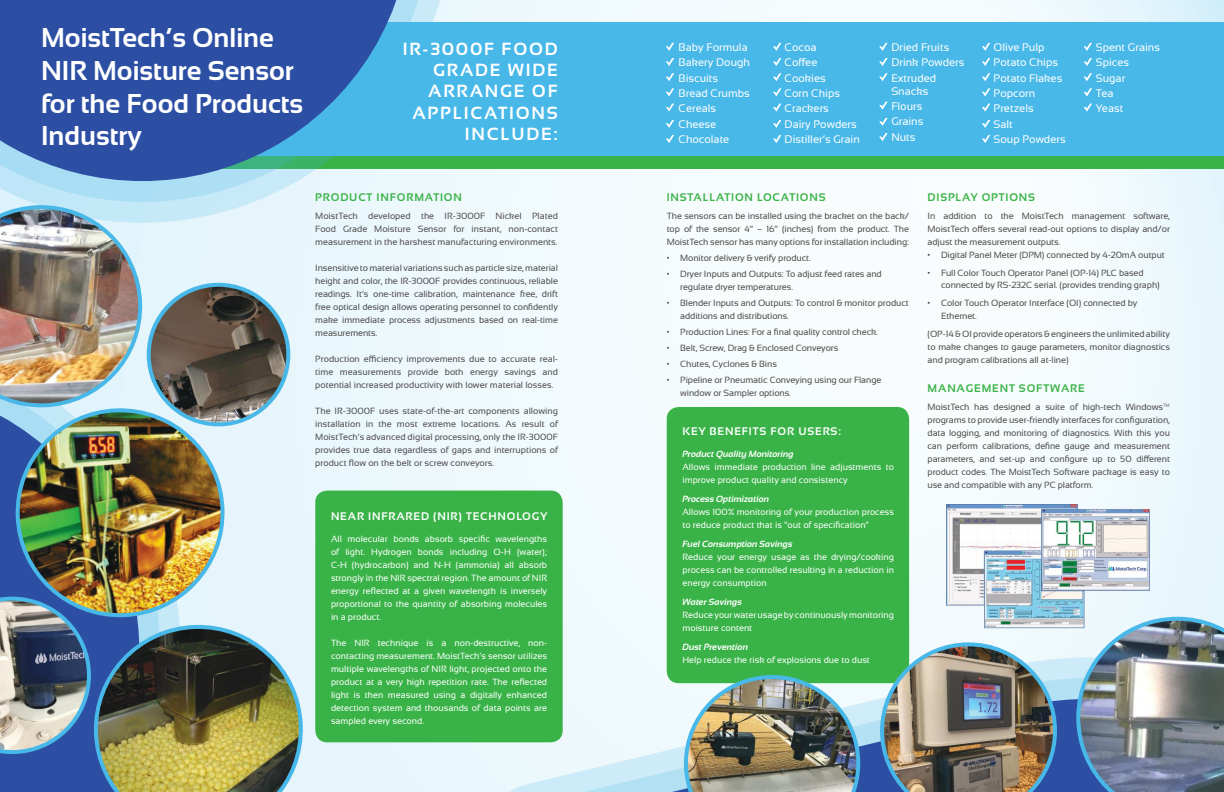
<style>
.page{position:relative;width:1224px;height:792px;background:#f2fafd}
.page>*{position:absolute;margin:0;border:0;box-sizing:border-box;transform-origin:0 0}
.t1{font:700 27.2px/32.6px "Sansation";color:#fff}
.t2{font:700 17.6px/21.1px "Sansation";letter-spacing:.1em;color:#fff;text-align:right}
.t3{font:11px/15.3px "Sansation";color:#fff}
.t4{font:700 11px "Sansation";letter-spacing:.075em;color:#39b347}
.t5{font:700 11px "Sansation";letter-spacing:.075em;color:#fff}
.t6{font:9px/13px "Sansation";letter-spacing:-.01em;color:#4e4b4c;text-align:justify}
.t7{font:9px/13px "Sansation";color:#fff;text-align:justify}
.t8{font:italic 700 9px "Sansation";color:#fff}
</style>
<div class="page">
<svg style="left:0;top:409px;width:16px;height:188px;background:#3357a8"></svg>
<div style="left:315px;top:491px;width:248px;height:251px;background:#39b347;border-radius:12px"></div>
<div style="left:154px;top:22px;width:1070px;height:141px;background:#48b8e8"></div>
<div style="left:104px;top:156px;width:1120px;height:13px;background:#39b347"></div>
<svg style="left:0;top:0;width:440px;height:223px;fill:#e6f5fc"></svg>
<svg style="left:0;top:0;width:432px;height:202px"></svg>
<svg style="left:0;top:0;width:411px;height:181px;fill:#2c4fa4"></svg>
<svg style="left:490px;top:676px;width:586px;height:116px"></svg>
<svg style="left:512px;top:697px;width:564px;height:95px"></svg>
<img style="left:16px;top:408px;width:208px;height:189px">
<img style="left:0;top:205px;width:142px;height:204px">
<img style="left:1076px;top:617px;width:148px;height:175px">
<img style="left:149px;top:285px;width:139px;height:138px">
<div style="left:147px;top:283px;width:143px;height:143px;border:4px solid #48b8e8;border-radius:50%"></div>
<img style="left:0;top:597px;width:303px;height:195px">
<img style="left:946px;top:505px;width:204px;height:125px">
<div style="left:667px;top:407px;width:242px;height:276px;background:#39b347;border-radius:12px"></div>
<img style="left:880px;top:642px;width:177px;height:150px">
<img style="left:684px;top:675px;width:176px;height:117px">
<svg style="left:666px;top:88px;width:8px;height:8px"></svg>
<svg style="left:666px;top:120px;width:8px;height:8px"></svg>
<svg style="left:666px;top:104px;width:8px;height:8px"></svg>
<svg style="left:666px;top:135px;width:8px;height:8px"></svg>
<svg style="left:666px;top:73px;width:8px;height:8px"></svg>
<svg style="left:666px;top:58px;width:8px;height:8px"></svg>
<svg style="left:666px;top:43px;width:8px;height:8px"></svg>
<svg style="left:773px;top:88px;width:8px;height:8px"></svg>
<svg style="left:773px;top:120px;width:8px;height:8px"></svg>
<svg style="left:773px;top:104px;width:8px;height:8px"></svg>
<svg style="left:773px;top:135px;width:8px;height:8px"></svg>
<svg style="left:773px;top:73px;width:8px;height:8px"></svg>
<svg style="left:773px;top:58px;width:8px;height:8px"></svg>
<svg style="left:773px;top:43px;width:8px;height:8px"></svg>
<svg style="left:879px;top:118px;width:9px;height:8px"></svg>
<svg style="left:879px;top:102px;width:9px;height:8px"></svg>
<svg style="left:879px;top:133px;width:9px;height:8px"></svg>
<svg style="left:879px;top:73px;width:9px;height:8px"></svg>
<svg style="left:879px;top:58px;width:9px;height:8px"></svg>
<svg style="left:879px;top:43px;width:9px;height:8px"></svg>
<svg style="left:982px;top:88px;width:8px;height:8px"></svg>
<svg style="left:982px;top:120px;width:8px;height:8px"></svg>
<svg style="left:982px;top:104px;width:8px;height:8px"></svg>
<svg style="left:982px;top:135px;width:8px;height:8px"></svg>
<svg style="left:982px;top:73px;width:8px;height:8px"></svg>
<svg style="left:982px;top:58px;width:8px;height:8px"></svg>
<svg style="left:982px;top:43px;width:8px;height:8px"></svg>
<svg style="left:1084px;top:88px;width:8px;height:8px"></svg>
<svg style="left:1084px;top:104px;width:8px;height:8px"></svg>
<svg style="left:1084px;top:73px;width:8px;height:8px"></svg>
<svg style="left:1084px;top:58px;width:8px;height:8px"></svg>
<svg style="left:1084px;top:43px;width:8px;height:8px"></svg>
<h1 class="t1" style="left:41px;top:22px;width:264px">MoistTech’s Online<br>NIR Moisture Sensor for the Food Products<br>Industry</h1>
<h2 class="t2" style="left:403px;top:39px;width:156px">IR-3000F FOOD<br>GRADE WIDE<br>ARRANGE OF<br>APPLICATIONS<br>INCLUDE:</h2>
<p class="t4" style="left:315px;top:191px;width:148px">PRODUCT INFORMATION</p>
<p class="t6" style="left:315px;top:209px;width:244px">MoistTech developed the IR-3000F Nickel Plated Food Grade Moisture Sensor for instant, non-contact measurement in the harshest manufacturing environments.</p>
<p class="t6" style="left:315px;top:261px;width:244px">Insensitive to material variations such as particle size, material height and color, the IR-3000F provides continuous, reliable readings. It’s one-time calibration, maintenance free, drift free optical design allows operating personnel to confidently make immediate process adjustments based on real-time measurements.</p>
<p class="t6" style="left:315px;top:352px;width:244px">Production efficiency improvements due to accurate real&shy;time measurements provide both energy savings and potential increased productivity with lower material losses.</p>
<p class="t6" style="left:315px;top:404px;width:244px">The IR-3000F uses state-of-the-art components allowing installation in the most extreme locations. As result of MoistTech’s advanced digital processing, only the IR-3000F provides true data regardless of gaps and interruptions of product flow on the belt or screw conveyors.</p>
<p class="t5" style="left:331px;top:510px;width:218px">NEAR INFRARED (NIR) TECHNOLOGY</p>
<p class="t7" style="left:331px;top:532px;width:218px">All molecular bonds absorb specific wavelengths of light. Hydrogen bonds including O-H (water); C-H (hydrocarbon) and N-H (ammonia) all absorb strongly in the NIR spectral region. The amount of NIR energy reflected at a given wavelength is inversely proportional to the quantity of absorbing molecules in a product.</p>
<p class="t7" style="left:331px;top:636px;width:218px">The NIR technique is a non-destructive, non&shy;contacting measurement. MoistTech’s sensor utilizes multiple wavelengths of NIR light, projected onto the product at a very high repetition rate. The reflected light is then measured using a digitally enhanced detection system and thousands of data points are sampled every second.</p>
<p class="t3" style="left:679px;top:39px;width:73px">Baby Formula<br>Bakery Dough<br>Biscuits<br>Bread Crumbs<br>Cereals<br>Cheese<br>Chocolate</p>
<p class="t3" style="left:785px;top:39px;width:77px">Cocoa<br>Coffee<br>Cookies<br>Corn Chips<br>Crackers<br>Dairy Powders<br>Distiller’s Grain</p>
<p class="t3" style="left:891px;top:39px;width:75px">Dried Fruits<br>Drink Powders<br>Extruded</p>
<p class="t3" style="left:891px;top:83px;width:38px">Snacks<br>Flours<br>Grains<br>Nuts</p>
<p class="t3" style="left:994px;top:39px;width:74px">Olive Pulp<br>Potato Chips<br>Potato Flakes<br>Popcorn<br>Pretzels<br>Salt<br>Soup Powders</p>
<p class="t3" style="left:1096px;top:40px;width:66px">Spent Grains<br>Spices<br>Sugar<br>Tea<br>Yeast</p>
<p class="t4" style="left:667px;top:191px;width:160px">INSTALLATION LOCATIONS</p>
<p class="t6" style="left:667px;top:209px;width:244px">The sensors can be installed using the bracket on the back/ top of the sensor 4” – 16” (inches) from the product. The MoistTech sensor has many options for installation including:</p>
<p class="t6" style="left:667px;top:251px;width:146px">• Monitor delivery &amp; verify product.</p>
<p class="t6" style="left:680px;top:267px;width:203px;text-indent:-14px">• Dryer Inputs and Outputs: To adjust feed rates and regulate dryer temperatures.</p>
<p class="t6" style="left:680px;top:296px;width:230px;text-indent:-14px">• Blender Inputs and Outputs: To control &amp; monitor product additions and distributions.</p>
<p class="t6" style="left:667px;top:325px;width:213px">• Production Lines: For a final quality control check.</p>
<p class="t6" style="left:667px;top:341px;width:173px">• Belt, Screw, Drag &amp; Enclosed Conveyors</p>
<p class="t6" style="left:667px;top:357px;width:112px">• Chutes, Cyclones &amp; Bins</p>
<p class="t6" style="left:680px;top:373px;width:203px;text-indent:-14px">• Pipeline or Pneumatic Conveying using our Flange window or Sampler options.</p>
<p class="t5" style="left:682px;top:425px;width:160px">KEY BENEFITS FOR USERS:</p>
<p class="t8" style="left:682px;top:449px;width:113px">Product Quality Monitoring</p>
<p class="t7" style="left:682px;top:461px;width:213px">Allows immediate production line adjustments to improve product quality and consistency</p>
<p class="t8" style="left:682px;top:494px;width:88px">Process Optimization</p>
<p class="t7" style="left:682px;top:506px;width:213px">Allows 100% monitoring of your production process to reduce product that is “out of specification”</p>
<p class="t8" style="left:682px;top:539px;width:112px">Fuel Consumption Savings</p>
<p class="t7" style="left:682px;top:551px;width:213px">Reduce your energy usage as the drying/cooking process can be controlled resulting in a reduction in energy consumption</p>
<p class="t8" style="left:682px;top:597px;width:61px">Water Savings</p>
<p class="t7" style="left:682px;top:609px;width:213px">Reduce your water usage by continuously monitoring moisture content</p>
<p class="t8" style="left:682px;top:642px;width:67px">Dust Prevention</p>
<p class="t7" style="left:682px;top:654px;width:189px">Help reduce the risk of explosions due to dust</p>
<p class="t4" style="left:928px;top:191px;width:109px">DISPLAY OPTIONS</p>
<p class="t6" style="left:928px;top:209px;width:244px">In addition to the MoistTech management software, MoistTech offers several read-out options to display and/or adjust the measurement outputs.</p>
<p class="t6" style="left:928px;top:249px;width:239px">• Digital Panel Meter (DPM) connected by 4-20mA output</p>
<p class="t6" style="left:941px;top:267px;width:220px;line-height:12px;text-indent:-14px">• Full Color Touch Operator Panel (OP-14) PLC based connected by RS-232C serial. (provides trending graph)</p>
<p class="t6" style="left:941px;top:297px;width:198px;text-indent:-14px">• Color Touch Operator Interface (OI) connected by<br>Ethernet.</p>
<p class="t6" style="left:928px;top:327px;width:244px">(OP-14 &amp; OI provide operators &amp; engineers the unlimited ability to make changes to gauge parameters, monitor diagnostics and program calibrations all at-line)</p>
<p class="t4" style="left:928px;top:383px;width:159px">MANAGEMENT SOFTWARE</p>
<p class="t6" style="left:928px;top:400px;width:244px">MoistTech has designed a suite of high-tech Windows™ programs to provide user-friendly interfaces for configuration, data logging, and monitoring of diagnostics. With this you can perform calibrations, define gauge and measurement parameters, and set-up and configure up to 50 different product codes. The MoistTech Software package is easy to use and compatible with any PC platform.</p>
</div>
